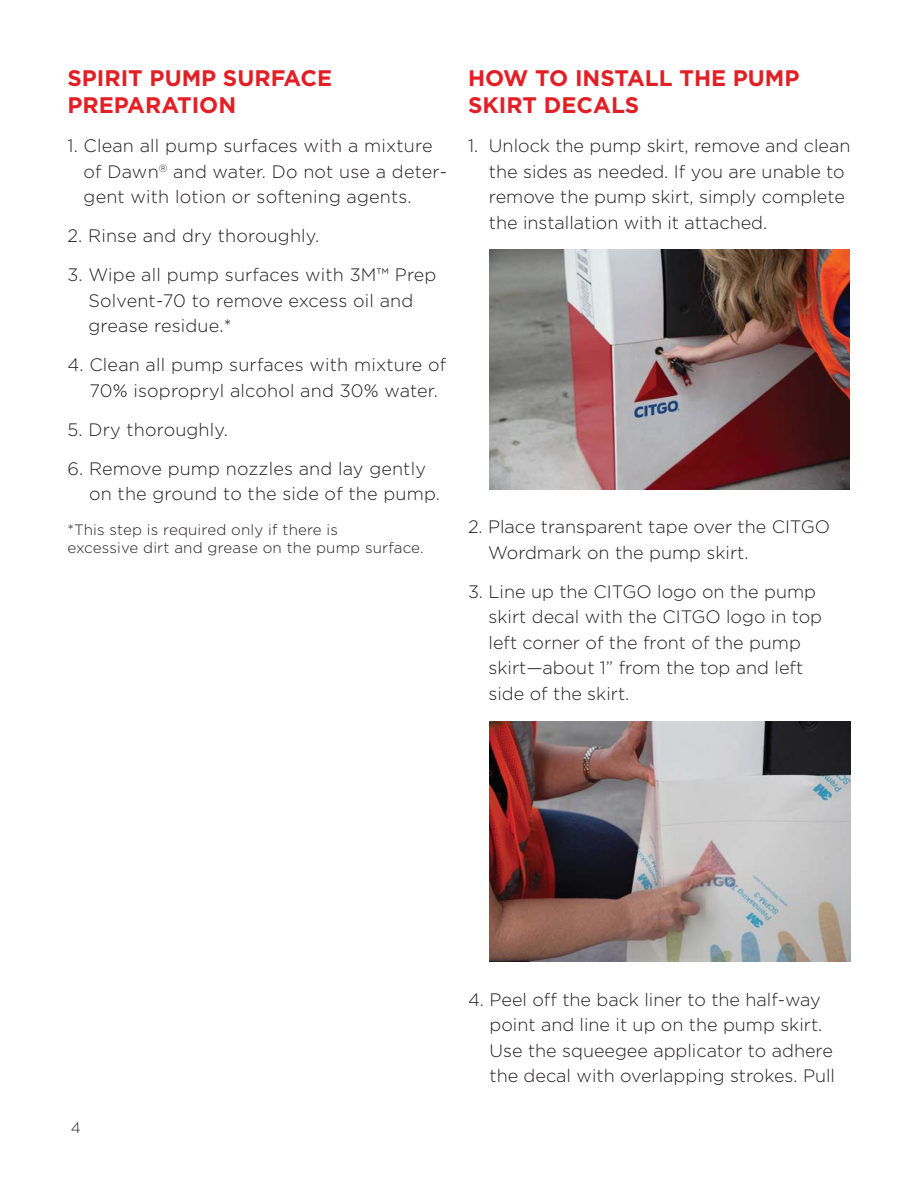
<style>
.page{position:relative;width:918px;height:1188px;background:#fff}
.page>*{position:absolute;margin:0;border:0;box-sizing:border-box;transform-origin:0 0}
.t1{font:700 22.5px/27px "Gotham";color:#e31f26}
.t2{font:300 18px/25.5px "Gotham";color:#231f20}
.t3{font:300 15px/18px "Gotham";letter-spacing:.01em;color:#231f20}
</style>
<div class="page">
<img style="left:490px;top:250px;width:360px;height:240px">
<img style="left:490px;top:721px;width:360px;height:241px">
<p class="t1" style="left:68px;top:66px;width:266px">SPIRIT PUMP SURFACE<br>PREPARATION</p>
<p class="t2" style="left:84px;top:134px;width:365px;text-indent:-16px">1. Clean all pump surfaces with a mixture of Dawn<sup>®</sup> and water. Do not use a deter&shy;gent with lotion or softening agents.</p>
<p class="t2" style="left:67px;top:224px;width:253px">2. Rinse and dry thoroughly.</p>
<p class="t2" style="left:89px;top:263px;width:349px;text-indent:-21px">3. Wipe all pump surfaces with 3M™ Prep<br>Solvent-70 to remove excess oil and grease residue.*</p>
<p class="t2" style="left:90px;top:353px;width:358px;text-indent:-22px">4. Clean all pump surfaces with mixture of<br>70% isopropryl alcohol and 30% water.</p>
<p class="t2" style="left:67px;top:418px;width:162px">5. Dry thoroughly.</p>
<p class="t2" style="left:89px;top:457px;width:352px;text-indent:-22px">6. Remove pump nozzles and lay gently on the ground to the side of the pump.</p>
<p class="t3" style="left:68px;top:521px;width:358px">*This step is required only if there is<br>excessive dirt and grease on the pump surface.</p>
<p class="t1" style="left:468px;top:66px;width:333px">HOW TO INSTALL THE PUMP<br>SKIRT DECALS</p>
<p class="t2" style="left:489px;top:134px;width:363px;text-indent:-21px">1. Unlock the pump skirt, remove and clean the sides as needed. If you are unable to remove the pump skirt, simply complete the installation with it attached.</p>
<p class="t2" style="left:488px;top:515px;width:343px;text-indent:-20px">2. Place transparent tape over the CITGO<br>Wordmark on the pump skirt.</p>
<p class="t2" style="left:489px;top:580px;width:335px;text-indent:-21px">3. Line up the CITGO logo on the pump skirt decal with the CITGO logo in top left corner of the front of the pump skirt—about 1” from the top and left side of the skirt.</p>
<p class="t3" style="left:71px;top:1120px;width:11px">4</p>
<p class="t2" style="left:489px;top:988px;width:347px;text-indent:-21px">4. Peel off the back liner to the half-way point and line it up on the pump skirt.<br>Use the squeegee applicator to adhere the decal with overlapping strokes. Pull</p>
</div>
